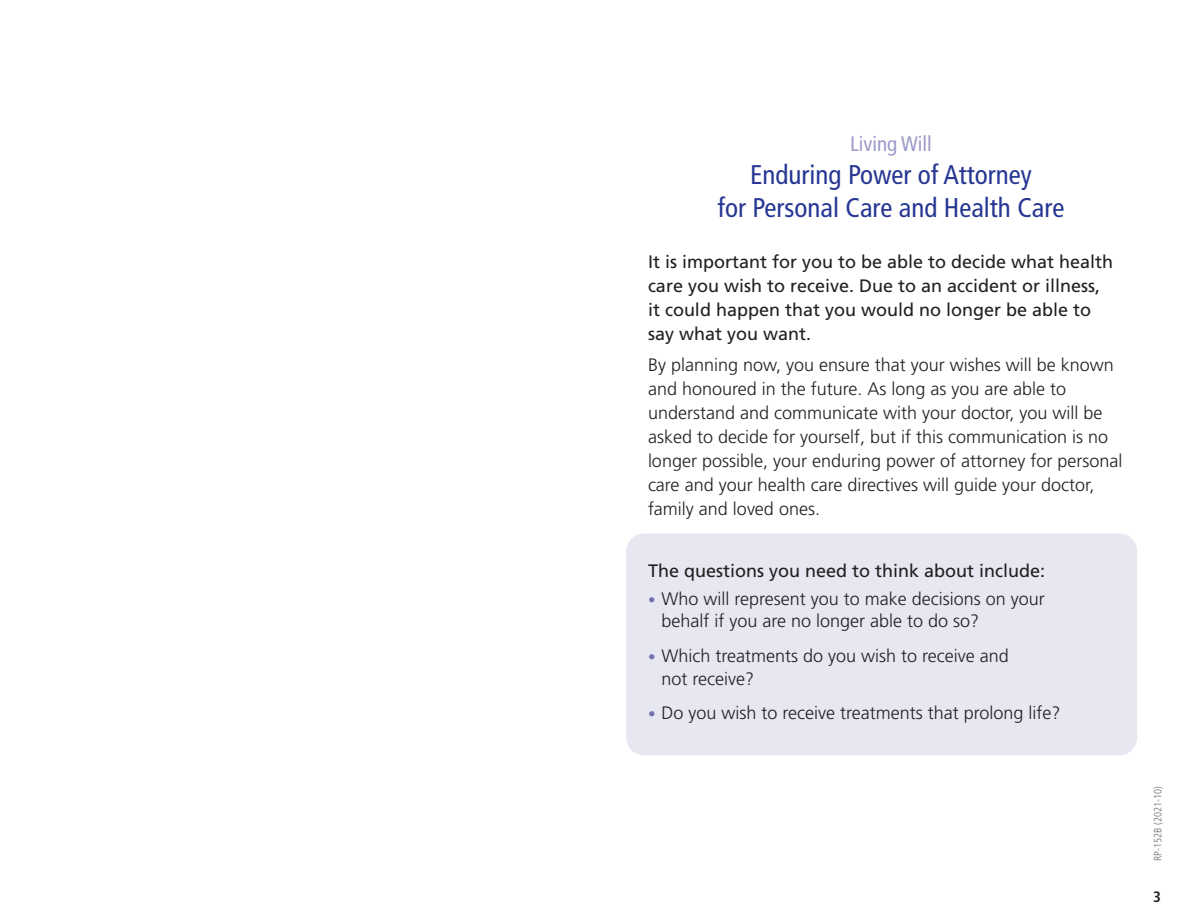
<style>
.page{position:relative;width:1188px;height:924px;background:#fff}
.page>*{position:absolute;margin:0;border:0;box-sizing:border-box;transform-origin:0 0}
.titres{font:condensed 27px/33px "Frutiger";color:#263692;text-align:center}
.titres-2{font:condensed 21px "Frutiger";color:#9d9bca}
.t1{font:300 18px/24px "Frutiger";color:#231f20}
.t2{font:18px/24px "Frutiger";color:#231f20}
.t3{font:700 condensed 15px "Frutiger";color:#231f20}
.t4{font:300 condensed 10.5px "Frutiger";color:#6c6d70}
.s1{font-size:15px;color:#7171b3}
</style>
<div class="page">
<div style="left:626px;top:533px;width:511px;height:222px;background:#e5e5f1;border-radius:18px"></div>
<p class="titres-2" style="left:850px;top:132px;width:83px">Living Will</p>
<p class="titres" style="left:718px;top:159px;width:348px">Enduring Power of Attorney<br>for Personal Care and Health Care</p>
<p class="t2" style="left:648px;top:250px;width:467px">It is important for you to be able to decide what health care you wish to receive. Due to an accident or illness, it could happen that you would no longer be able to say what you want.</p>
<p class="t1" style="left:648px;top:353px;width:476px">By planning now, you ensure that your wishes will be known and honoured in the future. As long as you are able to understand and communicate with your doctor, you will be asked to decide for yourself, but if this communication is no longer possible, your enduring power of attorney for personal care and your health care directives will guide your doctor, family and loved ones.</p>
<p class="t2" style="left:648px;top:558px;width:399px">The questions you need to think about include:</p>
<p class="t1" style="left:662px;top:587px;width:385px;line-height:22.5px;text-indent:-14px"><span class="s1">•</span> Who will represent you to make decisions on your behalf if you are no longer able to do so?</p>
<p class="t1" style="left:662px;top:644px;width:349px;line-height:22.5px;text-indent:-14px"><span class="s1">•</span> Which treatments do you wish to receive and not receive?</p>
<p class="t1" style="left:648px;top:700px;width:414px"><span class="s1">•</span> Do you wish to receive treatments that prolong life?</p>
<p class="t4" style="left:1152px;top:861px;width:76px;rotate:-90deg">RP-152B (2021-10)</p>
<p class="t3" style="left:1153px;top:887px;width:9px">3</p>
</div>
